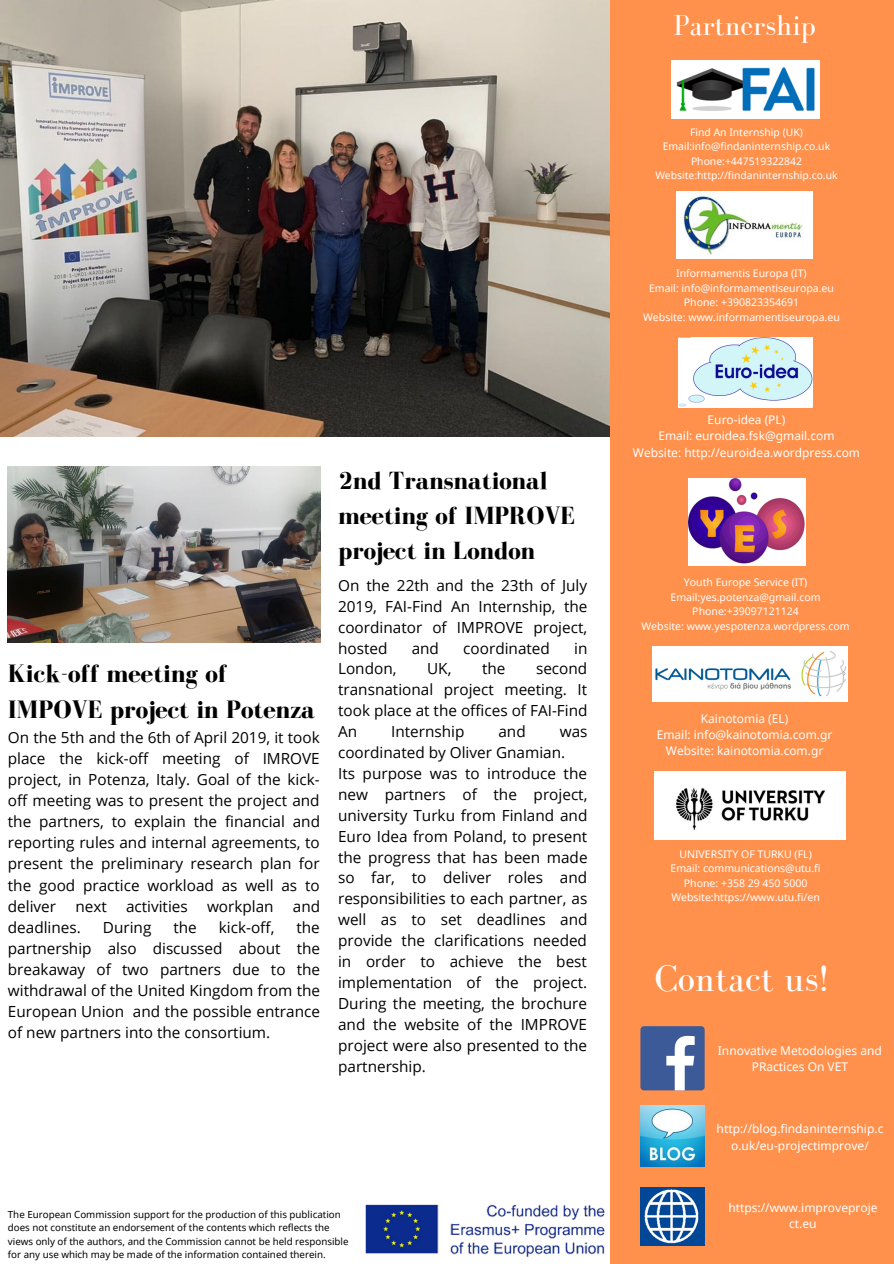
<style>
.page{position:relative;width:894px;height:1264px;background:#fff}
.page>*{position:absolute;margin:0;border:0;box-sizing:border-box;transform-origin:0 0}
.t1{font:38.25px "Bodoni FLF";color:#fff}
.t2{font:29.85px "Bodoni FLF";color:#fff}
.t3{font:700 25.8px/35.7px "Bodoni FLF";color:#000}
.t4{font:700 25.5px/34.8px "Bodoni FLF";color:#000}
.t5{font:15.3px/20.9px "Open Sans";color:#000;text-align:justify}
.t6{font:12px/16.2px "Noto Sans";color:#fff;text-align:center}
.t7{font:10.5px/14.5px "Noto Sans";color:#fff;text-align:center}
.t8{font:10.35px/14.2px "Noto Sans";color:#fff;text-align:center}
.t9{font:9.75px/13.2px "Noto Sans";color:#000}
</style>
<div class="page">
<img style="left:0;top:0;width:610px;height:436px">
<div style="left:610px;top:0;width:283px;height:1263px;background:#ff914d"></div>
<img style="left:671px;top:60px;width:148px;height:59px">
<img style="left:676px;top:191px;width:136px;height:67px">
<img style="left:688px;top:478px;width:117px;height:88px">
<img style="left:654px;top:771px;width:191px;height:68px">
<img style="left:652px;top:646px;width:195px;height:55px">
<div style="left:640px;top:1026px;width:64px;height:64px;background:#3d5a98;border-radius:4px"></div>
<svg style="left:666px;top:1035px;width:28px;height:55px"></svg>
<img style="left:640px;top:1187px;width:64px;height:58px">
<img style="left:640px;top:1105px;width:64px;height:60px">
<img style="left:678px;top:337px;width:134px;height:70px">
<img style="left:365px;top:1204px;width:240px;height:54px">
<img style="left:8px;top:466px;width:312px;height:176px">
<h3 class="t4" style="left:338px;top:463px;width:238px">2nd Transnational meeting of IMPROVE project in London</h3>
<h3 class="t3" style="left:8px;top:655px;width:309px">Kick-off meeting of<br>IMPOVE project in Potenza</h3>
<p class="t5" style="left:8px;top:726px;width:313px">On the 5th and the 6th of April 2019, it took place the kick-off meeting of IMROVE project, in Potenza, Italy. Goal of the kick&shy;off meeting was to present the project and the partners, to explain the financial and reporting rules and internal agreements, to present the preliminary research plan for the good practice workload as well as to deliver</p>
<p class="t5" style="left:75px;top:895px;width:33px">next</p>
<p class="t5" style="left:126px;top:895px;width:63px">activities</p>
<p class="t5" style="left:207px;top:895px;width:68px">workplan</p>
<p class="t5" style="left:293px;top:895px;width:29px">and</p>
<p class="t5" style="left:8px;top:916px;width:74px">deadlines.</p>
<p class="t5" style="left:103px;top:916px;width:50px">During</p>
<p class="t5" style="left:173px;top:916px;width:25px">the</p>
<p class="t5" style="left:219px;top:916px;width:57px">kick-off,</p>
<p class="t5" style="left:8px;top:916px;width:314px;text-indent:288px">the partnership also discussed about the breakaway of two partners due to the withdrawal of the United Kingdom from the European Union and the possible entrance of new partners into the consortium.</p>
<p class="t5" style="left:338px;top:574px;width:251px">On the 22th and the 23th of July 2019, FAI-Find An Internship, the coordinator of IMPROVE project, hosted</p>
<p class="t5" style="left:411px;top:637px;width:29px">and</p>
<p class="t5" style="left:463px;top:637px;width:88px">coordinated</p>
<p class="t5" style="left:574px;top:637px;width:15px">in</p>
<p class="t5" style="left:338px;top:658px;width:251px;text-indent:198px">second transnational project meeting. It took place at the offices of FAI-Find An</p>
<p class="t5" style="left:338px;top:658px;width:60px">London,</p>
<p class="t5" style="left:427px;top:658px;width:26px">UK,</p>
<p class="t5" style="left:482px;top:658px;width:25px">the</p>
<p class="t5" style="left:391px;top:720px;width:75px">Internship</p>
<p class="t5" style="left:498px;top:720px;width:29px">and</p>
<p class="t5" style="left:338px;top:720px;width:251px;text-align:left;text-indent:221px">was coordinated by Oliver Gnamian.<br>Its purpose was to introduce the new partners of the project, university Turku from Finland and<br>Euro Idea from Poland, to present the progress that has been made so far, to deliver roles and responsibilities to each partner, as well as to set deadlines and provide the clarifications needed in order to achieve the best implementation of the project.<br>During the meeting, the brochure and the website of the IMPROVE project were also presented to the partnership.</p>
<p class="t9" style="left:8px;top:1207px;width:342px">The European Commission support for the production of this publication does not constitute an endorsement of the contents which reflects the views only of the authors, and the Commission cannot be held responsible for any use which may be made of the information contained therein.</p>
<h2 class="t2" style="left:673px;top:9px;width:144px">Partnership</h2>
<p class="t8" style="left:655px;top:125px;width:184px">Find An Internship (UK)<br>Email:info@findaninternship.co.uk<br>Phone:+447519322842<br>Website:http://findaninternship.co.uk</p>
<p class="t7" style="left:643px;top:266px;width:198px">Informamentis Europa (IT)<br>Email: info@informamentiseuropa.eu<br>Phone: +390823354691<br>Website: www.informamentiseuropa.eu</p>
<p class="t6" style="left:632px;top:411px;width:228px">Euro-idea (PL)<br>Email: euroidea.fsk@gmail.com<br>Website: http://euroidea.wordpress.com</p>
<p class="t7" style="left:641px;top:575px;width:209px">Youth Europe Service (IT)<br>Email:yes.potenza@gmail.com<br>Phone:+39097121124<br>Website: www.yespotenza.wordpress.com</p>
<p class="t6" style="left:656px;top:710px;width:177px">Kainotomia (EL)<br>Email: info@kainotomia.com.gr<br>Website: kainotomia.com.gr</p>
<p class="t7" style="left:670px;top:846px;width:151px">UNIVERSITY OF TURKU (FL)<br>Email: communications@utu.fi<br>Phone: +358 29 450 5000<br>Website:https://www.utu.fi/en</p>
<h1 class="t1" style="left:654px;top:957px;width:176px">Contact us!</h1>
<p class="t6" style="left:717px;top:1041px;width:165px">Innovative Metodologies and<br>PRactices On VET</p>
<p class="t6" style="left:716px;top:1120px;width:168px">http://blog.findaninternship.c o.uk/eu-projectimprove/</p>
<p class="t6" style="left:728px;top:1198px;width:151px">https://www.improveproje ct.eu</p>
</div>
